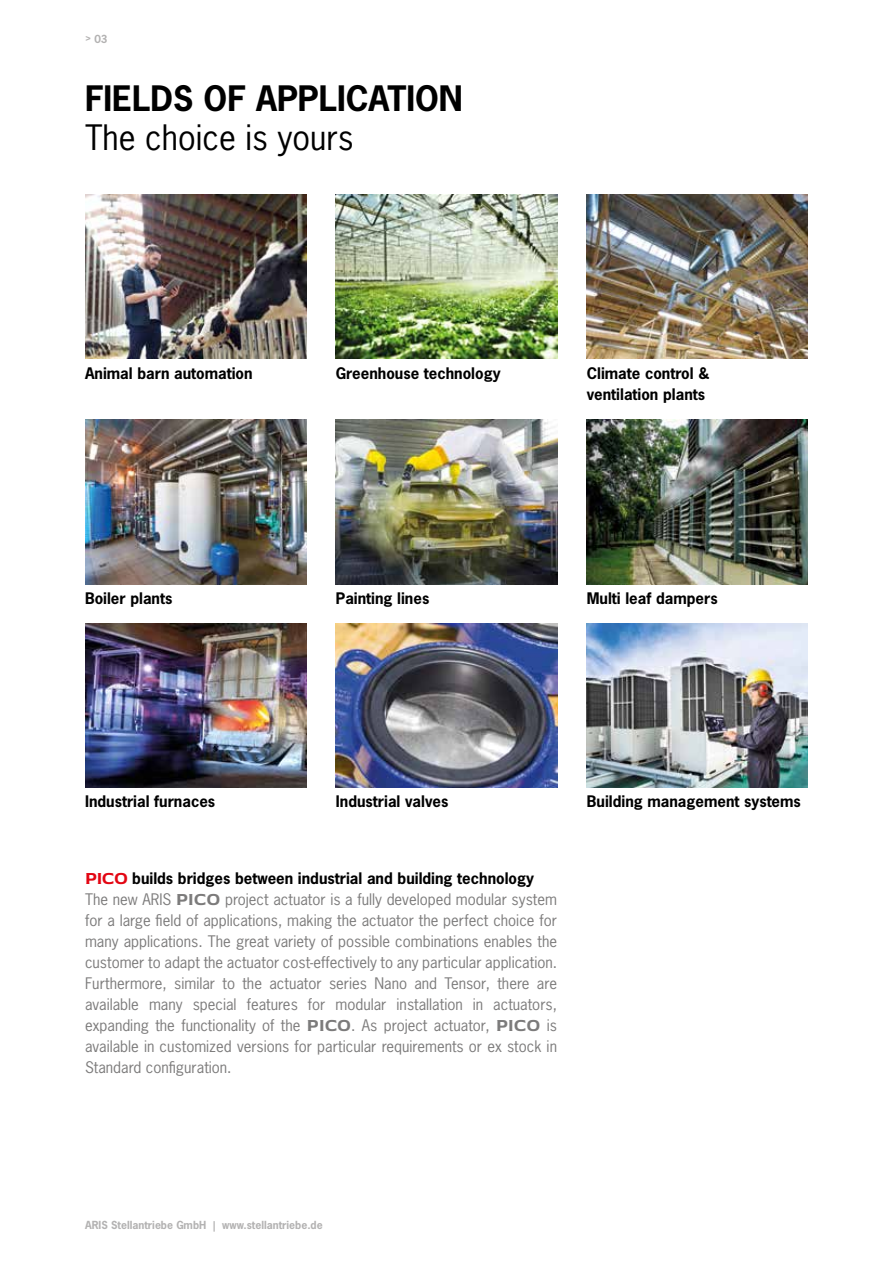
<style>
.page{position:relative;width:893px;height:1263px;background:#fff}
.page>*{position:absolute;margin:0;border:0;box-sizing:border-box;transform-origin:0 0}
.t1{font:700 33px "News Gothic Std";color:#000}
.t2{font:33px "News Gothic Std";color:#000}
.t3{font:15px/21px "News Gothic Std";color:#7c7b7b}
.t4{font:700 15px/21px "News Gothic Std";color:#000}
.t5{font:700 10.5px "News Gothic Std";color:#b3b2b2}
.s1{font-family:"Red Rose";font-weight:700;font-size:18px;color:#e30613}
.s2{font-weight:700;color:#000}
.s3{font-family:"Red Rose";font-weight:700;font-size:18px}
</style>
<div class="page">
<img style="left:85px;top:623px;width:221px;height:164px">
<img style="left:336px;top:623px;width:221px;height:164px">
<img style="left:587px;top:623px;width:221px;height:164px">
<img style="left:85px;top:195px;width:221px;height:164px">
<img style="left:336px;top:195px;width:221px;height:164px">
<img style="left:587px;top:195px;width:221px;height:164px">
<img style="left:85px;top:420px;width:221px;height:164px">
<img style="left:336px;top:420px;width:221px;height:164px">
<img style="left:587px;top:420px;width:221px;height:164px">
<p class="t5" style="left:85px;top:32px;width:24px">&gt; 03</p>
<h1 class="t1" style="left:85px;top:76px;width:379px">FIELDS OF APPLICATION</h1>
<h1 class="t2" style="left:85px;top:116px;width:270px">The choice is yours</h1>
<p class="t4" style="left:85px;top:363px;width:169px">Animal barn automation</p>
<p class="t4" style="left:336px;top:363px;width:166px">Greenhouse technology</p>
<p class="t4" style="left:587px;top:363px;width:124px">Climate control &amp; ventilation plants</p>
<p class="t4" style="left:85px;top:588px;width:89px">Boiler plants</p>
<p class="t4" style="left:336px;top:588px;width:95px">Painting lines</p>
<p class="t4" style="left:587px;top:588px;width:132px">Multi leaf dampers</p>
<p class="t4" style="left:85px;top:791px;width:132px">Industrial furnaces</p>
<p class="t4" style="left:336px;top:791px;width:114px">Industrial valves</p>
<p class="t4" style="left:587px;top:791px;width:216px">Building management systems</p>
<p class="t3" style="left:85px;top:868px;width:474px"><span class="s1">PICO</span> <span class="s2">builds bridges between industrial and building technology </span>The new ARIS <span class="s3">PICO</span> project actuator is a fully developed modular system for a large field of applications, making the actuator the perfect choice for many applications. The great variety of possible combinations enables the customer to adapt the actuator cost-effectively to any particular application.<br>Furthermore, similar to the actuator series Nano and Tensor, there are available many special features for modular installation in actuators, expanding the functionality of the <span class="s3">PICO</span>. As project actuator, <span class="s3">PICO</span> is available in customized versions for particular requirements or ex stock in Standard configuration.</p>
<p class="t5" style="left:85px;top:1218px;width:239px">ARIS Stellantriebe GmbH | www.stellantriebe.de</p>
</div>
